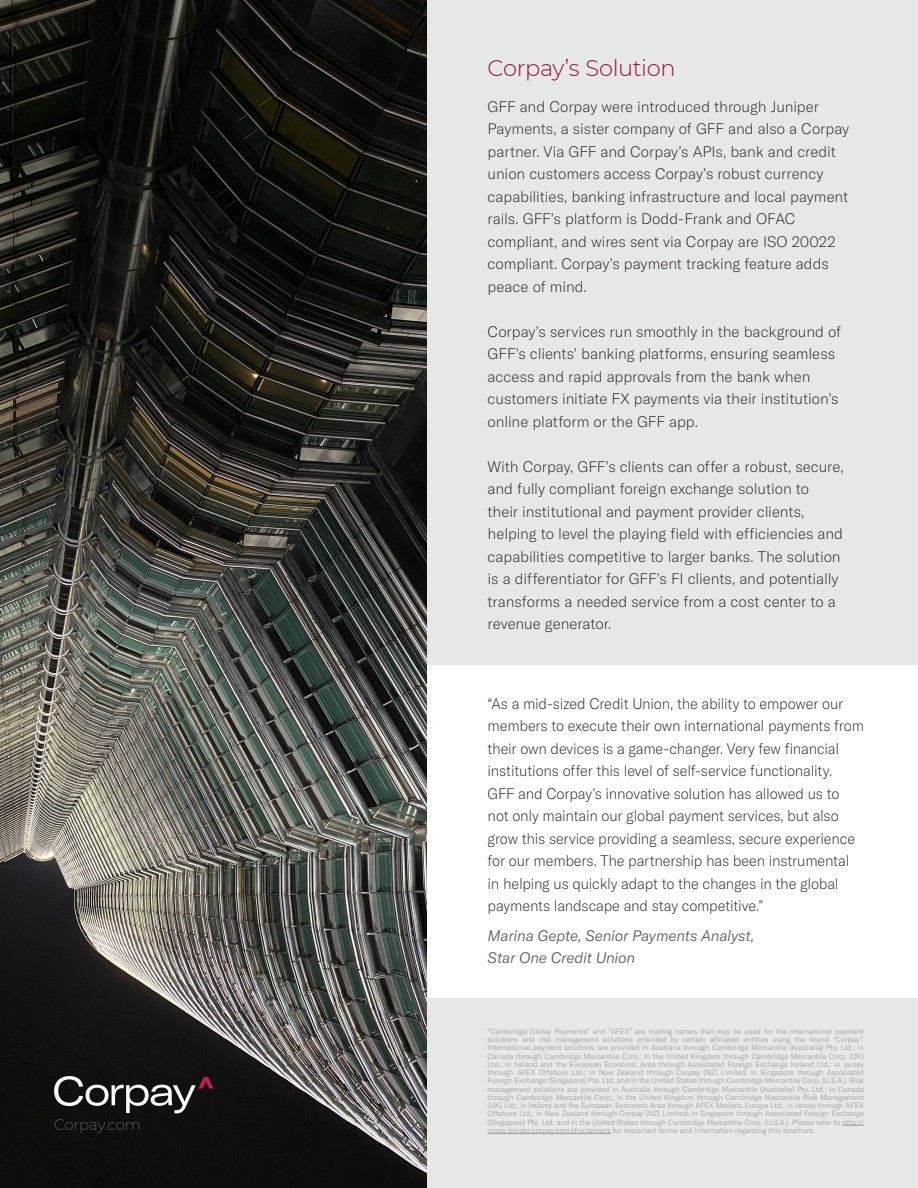
<style>
.page{position:relative;width:918px;height:1188px;background:#e6e8e7}
.page>*{position:absolute;margin:0;border:0;box-sizing:border-box;transform-origin:0 0}
.Dark_Maroon_Subheads{font:300 22.5px "Montserrat";letter-spacing:-.015em;color:#981239}
.Body_Copy{font:100 15px/22.5px "GT America";letter-spacing:-.01em;color:#231f20}
.Body_Copy-2{font:italic 300 15px "GT America";letter-spacing:-.01em;color:#5a5a5a}
.t1{font:200 15px "Montserrat";letter-spacing:-.01em;color:#76787b}
.t2{font:300 7.5px/8.2px "GT America";color:#a0a0a0;text-align:justify}
</style>
<div class="page">
<div style="left:427px;top:665px;width:491px;height:332px;background:#fff"></div>
<img style="left:0;top:0;width:427px;height:1188px">
<svg style="left:843px;top:1125px;width:21px;height:1px"></svg>
<hr style="left:488px;top:1133px;width:123px;height:1px;background:#a0a0a0">
<svg style="left:54px;top:1076px;width:159px;height:37px;background:#454242"></svg>
<p class="Dark_Maroon_Subheads" style="left:488px;top:53px;width:189px">Corpay’s Solution</p>
<p class="Body_Copy" style="left:488px;top:95px;width:363px">GFF and Corpay were introduced through Juniper Payments, a sister company of GFF and also a Corpay partner. Via GFF and Corpay’s APIs, bank and credit union customers access Corpay’s robust currency capabilities, banking infrastructure and local payment rails. GFF’s platform is Dodd-Frank and OFAC compliant, and wires sent via Corpay are ISO 20022 compliant. Corpay’s payment tracking feature adds peace of mind.</p>
<p class="Body_Copy" style="left:488px;top:320px;width:355px">Corpay’s services run smoothly in the background of GFF’s clients’ banking platforms, ensuring seamless access and rapid approvals from the bank when customers initiate FX payments via their institution’s online platform or the GFF app.</p>
<p class="Body_Copy" style="left:488px;top:455px;width:358px">With Corpay, GFF’s clients can offer a robust, secure, and fully compliant foreign exchange solution to<br>their institutional and payment provider clients, helping to level the playing field with efficiencies and capabilities competitive to larger banks. The solution is a differentiator for GFF’s FI clients, and potentially transforms a needed service from a cost center to a revenue generator.</p>
<p class="Body_Copy" style="left:488px;top:692px;width:378px">“As a mid-sized Credit Union, the ability to empower our members to execute their own international payments from their own devices is a game-changer. Very few financial institutions offer this level of self-service functionality.<br>GFF and Corpay’s innovative solution has allowed us to not only maintain our global payment services, but also grow this service providing a seamless, secure experience for our members. The partnership has been instrumental in helping us quickly adapt to the changes in the global payments landscape and stay competitive.”</p>
<p class="Body_Copy-2" style="left:488px;top:926px;width:268px">Marina Gepte, Senior Payments Analyst,</p>
<p class="Body_Copy-2" style="left:488px;top:949px;width:149px">Star One Credit Union</p>
<p class="t2" style="left:488px;top:1027px;width:378px">“Cambridge Global Payments” and “AFEX” are trading names that may be used for the international payment solutions and risk management solutions provided by certain affiliated entities using the brand “Corpay”.<br>International payment solutions are provided in Australia through Cambridge Mercantile (Australia) Pty. Ltd.; in Canada through Cambridge Mercantile Corp.; in the United Kingdom through Cambridge Mercantile Corp. (UK)<br>Ltd.; in Ireland and the European Economic Area through Associated Foreign Exchange Ireland Ltd.; in Jersey through AFEX Offshore Ltd.; in New Zealand through Corpay (NZ) Limited; in Singapore through Associated Foreign Exchange (Singapore) Pte. Ltd. and in the United States through Cambridge Mercantile Corp. (U.S.A.). Risk management solutions are provided in Australia through Cambridge Mercantile (Australia) Pty. Ltd.; in Canada through Cambridge Mercantile Corp.; in the United Kingdom through Cambridge Mercantile Risk Management (UK) Ltd.; in Ireland and the European Economic Area through AFEX Markets Europe Ltd.; in Jersey through AFEX Offshore Ltd.; in New Zealand through Corpay (NZ) Limited; in Singapore through Associated Foreign Exchange (Singapore) Pte. Ltd. and in the United States through Cambridge Mercantile Corp. (U.S.A.). Please refer to http://</p>
<p class="t1" style="left:54px;top:1115px;width:88px">Corpay.com</p>
<p class="t2" style="left:488px;top:1126px;width:329px">cross-border.corpay.com/disclaimers for important terms and information regarding this brochure.</p>
</div>
